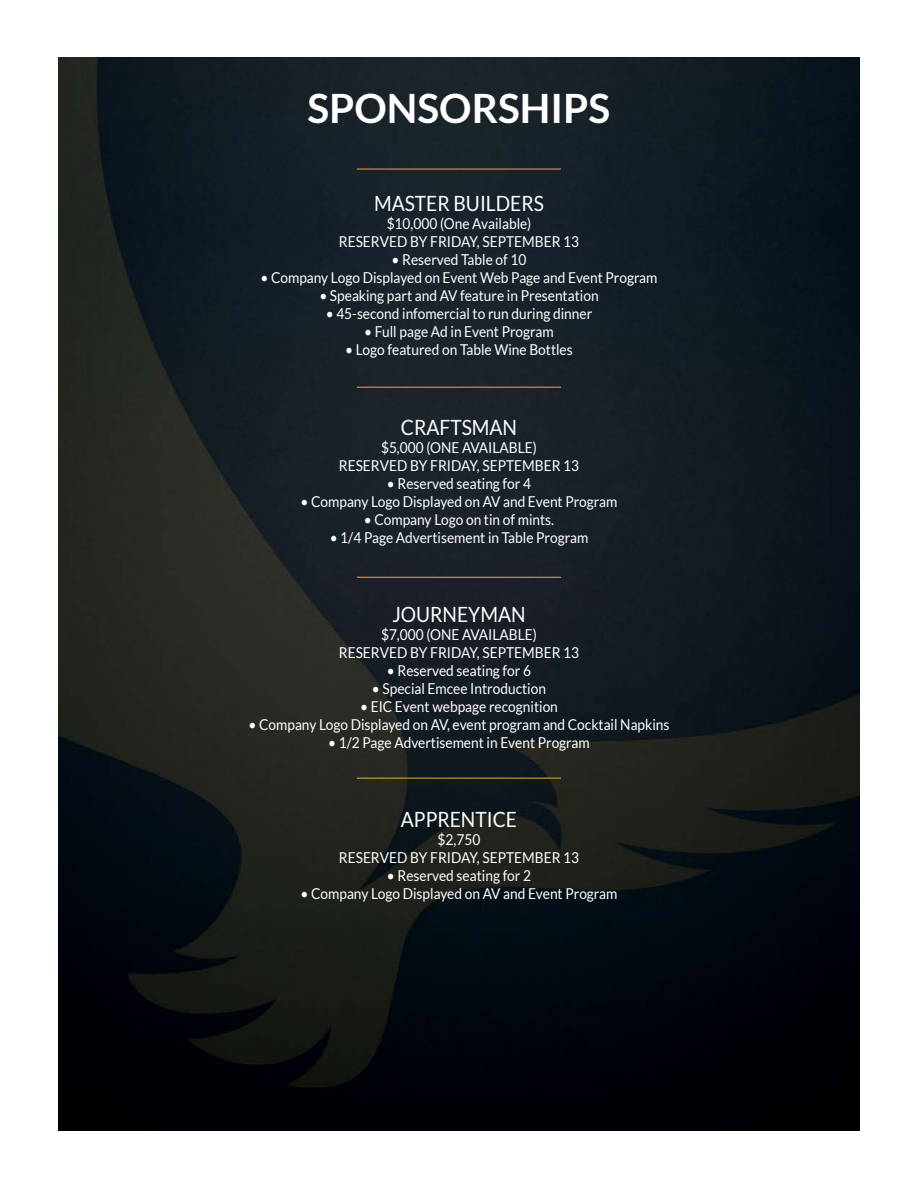
<style>
.page{position:relative;width:918px;height:1188px;background:#fff}
.page>*{position:absolute;margin:0;border:0;box-sizing:border-box;transform-origin:0 0}
.t1{font:700 40.5px "Lato";color:#fff}
.t2{font:21px "Lato";color:#fff;scale:.92 1}
.t3{font:15px "Lato";color:#fff;scale:.91 1}
</style>
<div class="page">
<img style="left:58px;top:58px;width:802px;height:1072px">
<hr style="left:357px;top:168px;width:204px;height:2px;background:#d49b37">
<hr style="left:357px;top:387px;width:204px;height:1px;background:#d49b37">
<hr style="left:357px;top:577px;width:204px;height:1px;background:#d49b37">
<hr style="left:357px;top:778px;width:204px;height:1px;background:#d49b37">
<p class="t1" style="left:308px;top:85px;width:304px">SPONSORSHIPS</p>
<p class="t2" style="left:374px;top:192px;width:186px">MASTER BUILDERS</p>
<p class="t3" style="left:387px;top:216px;width:160px">$10,000 (One Available)</p>
<p class="t3" style="left:339px;top:234px;width:265px">RESERVED BY FRIDAY, SEPTEMBER 13</p>
<p class="t3" style="left:392px;top:252px;width:150px">• Reserved Table of 10</p>
<p class="t3" style="left:260px;top:270px;width:438px">• Company Logo Displayed on Event Web Page and Event Program</p>
<p class="t3" style="left:319px;top:288px;width:308px">• Speaking part and AV feature in Presentation</p>
<p class="t3" style="left:326px;top:306px;width:294px">• 45-second infomercial to run during dinner</p>
<p class="t3" style="left:364px;top:324px;width:210px">• Full page Ad in Event Program</p>
<p class="t3" style="left:345px;top:342px;width:252px">• Logo featured on Table Wine Bottles</p>
<p class="t2" style="left:401px;top:415px;width:128px">CRAFTSMAN</p>
<p class="t3" style="left:381px;top:439px;width:173px">$5,000 (ONE AVAILABLE)</p>
<p class="t3" style="left:339px;top:457px;width:265px">RESERVED BY FRIDAY, SEPTEMBER 13</p>
<p class="t3" style="left:387px;top:475px;width:160px">• Reserved seating for 4</p>
<p class="t3" style="left:301px;top:493px;width:350px">• Company Logo Displayed on AV and Event Program</p>
<p class="t3" style="left:364px;top:511px;width:211px">• Company Logo on tin of mints.</p>
<p class="t3" style="left:330px;top:529px;width:286px">• 1/4 Page Advertisement in Table Program</p>
<p class="t2" style="left:392px;top:602px;width:146px">JOURNEYMAN</p>
<p class="t3" style="left:381px;top:626px;width:173px">$7,000 (ONE AVAILABLE)</p>
<p class="t3" style="left:339px;top:644px;width:265px">RESERVED BY FRIDAY, SEPTEMBER 13</p>
<p class="t3" style="left:387px;top:662px;width:160px">• Reserved seating for 6</p>
<p class="t3" style="left:372px;top:680px;width:193px">• Special Emcee Introduction</p>
<p class="t3" style="left:360px;top:698px;width:219px">• EIC Event webpage recognition</p>
<p class="t3" style="left:249px;top:716px;width:464px">• Company Logo Displayed on AV, event program and Cocktail Napkins</p>
<p class="t3" style="left:328px;top:734px;width:289px">• 1/2 Page Advertisement in Event Program</p>
<p class="t2" style="left:401px;top:808px;width:128px">APPRENTICE</p>
<p class="t3" style="left:438px;top:831px;width:48px">$2,750</p>
<p class="t3" style="left:339px;top:849px;width:265px">RESERVED BY FRIDAY, SEPTEMBER 13</p>
<p class="t3" style="left:387px;top:867px;width:160px">• Reserved seating for 2</p>
<p class="t3" style="left:301px;top:885px;width:350px">• Company Logo Displayed on AV and Event Program</p>
</div>
